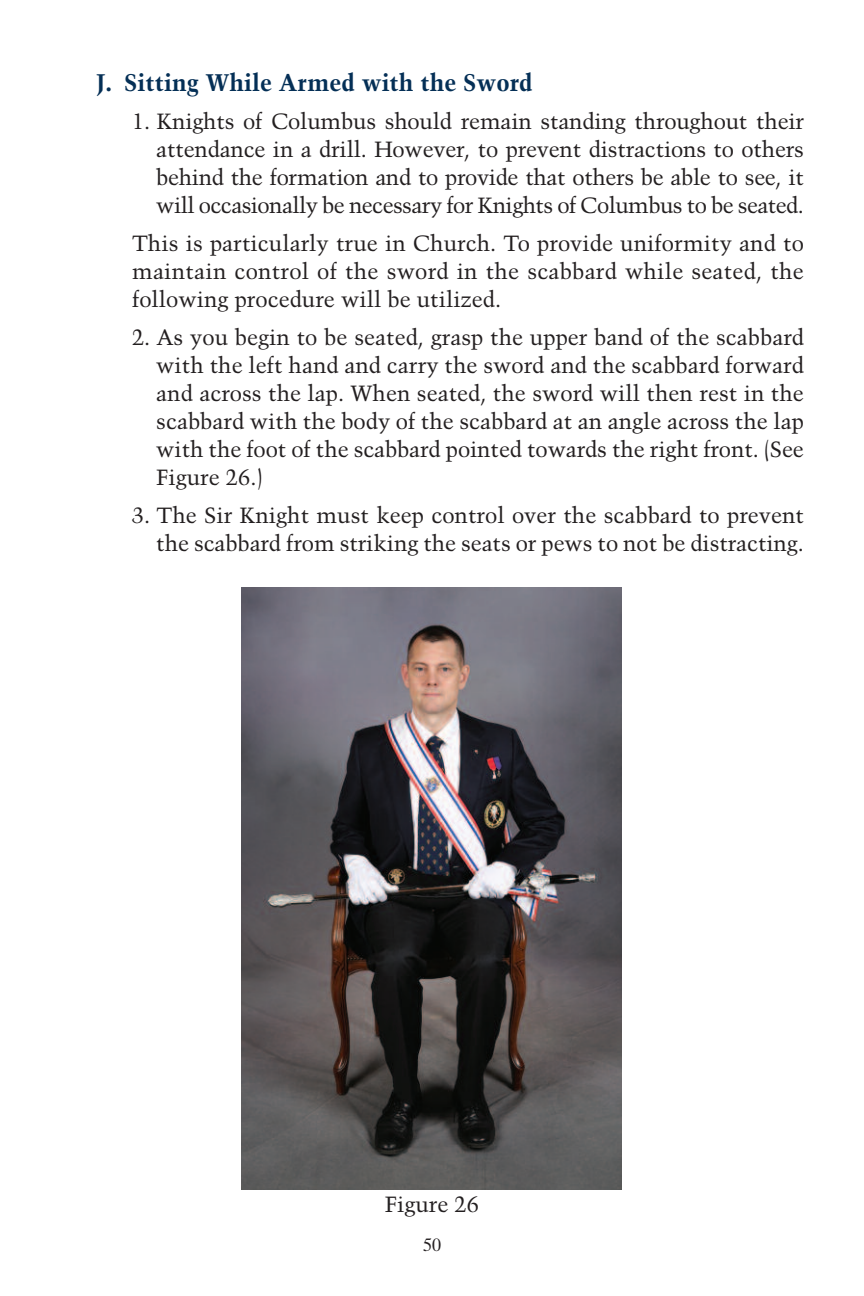
<style>
.page{position:relative;width:864px;height:1296px;background:#fff}
.page>*{position:absolute;margin:0;border:0;box-sizing:border-box;transform-origin:0 0}
.t1{font:700 24px "Trump Mediaeval";color:#042f56}
.t2{font:22px/28px "Trump Mediaeval";letter-spacing:-.005em;color:#231f20;text-align:justify}
.t3{font:18px "Times Ten";color:#231f20}
</style>
<div class="page">
<img style="left:242px;top:588px;width:380px;height:602px">
<p class="t1" style="left:96px;top:68px;width:438px">J. Sitting While Armed with the Sword</p>
<p class="t2" style="left:156px;top:107px;width:649px;text-indent:-24px">1. Knights of Columbus should remain standing throughout their attendance in a drill. However, to prevent distractions to others behind the formation and to provide that others be able to see, it will occasionally be necessary for Knights of Columbus to be seated.</p>
<p class="t2" style="left:132px;top:229px;width:673px">This is particularly true in Church. To provide uniformity and to maintain control of the sword in the scabbard while seated, the following procedure will be utilized.</p>
<p class="t2" style="left:156px;top:323px;width:649px;text-indent:-24px">2. As you begin to be seated, grasp the upper band of the scabbard with the left hand and carry the sword and the scabbard forward and across the lap. When seated, the sword will then rest in the scabbard with the body of the scabbard at an angle across the lap with the foot of the scabbard pointed towards the right front. (See Figure 26.)</p>
<p class="t2" style="left:132px;top:502px;width:674px;text-align:right">3. The Sir Knight must keep control over the scabbard to prevent the scabbard from striking the seats or pews to not be distracting.</p>
<p class="t2" style="left:385px;top:1190px;width:96px">Figure 26</p>
<p class="t3" style="left:423px;top:1238px;width:19px">50</p>
</div>
